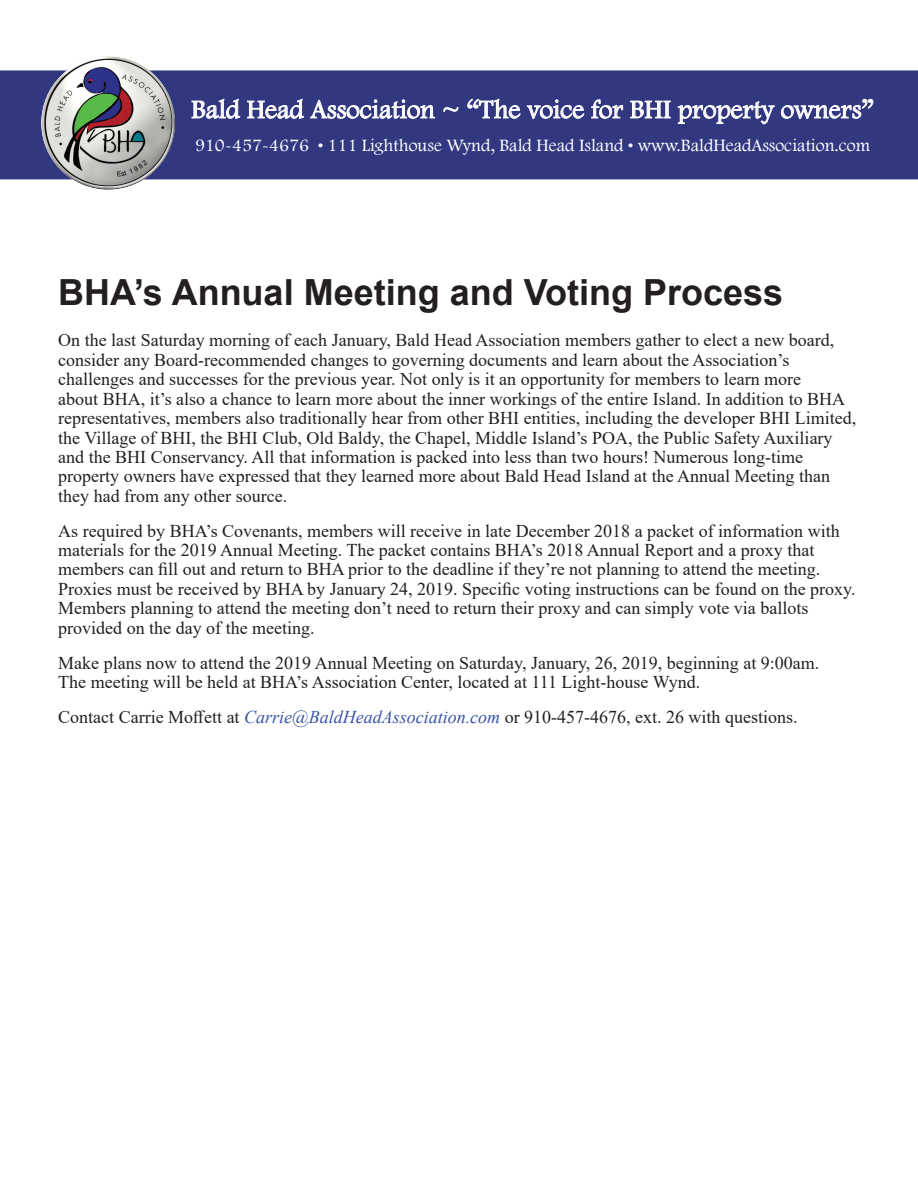
<style>
.page{position:relative;width:918px;height:1188px;background:#fff}
.page>*{position:absolute;margin:0;border:0;box-sizing:border-box;transform-origin:0 0}
.NEW_Text{font:700 36px "Arial";color:#231f20}
.t1{font:27px "Footlight MT Light";color:#fff}
.NEW_Text-2{font:18px/19.5px "Times New Roman";color:#231f20}
.t2{font:18px "Footlight MT Light";color:#fff}
.s1{font-style:italic;color:#3853a3}
</style>
<div class="page">
<div style="left:1px;top:71px;width:916px;height:108px;background:#313880"></div>
<div style="left:0;top:70px;width:918px;height:109px;border:2px solid #313880"></div>
<img style="left:41px;top:56px;width:134px;height:134px;border-radius:67px">
<svg style="left:192px;top:99px;width:48px;height:20px"></svg>
<svg style="left:247px;top:99px;width:57px;height:20px"></svg>
<svg style="left:310px;top:100px;width:125px;height:19px"></svg>
<svg style="left:444px;top:107px;width:14px;height:5px"></svg>
<svg style="left:467px;top:99px;width:53px;height:20px"></svg>
<svg style="left:527px;top:100px;width:57px;height:19px"></svg>
<svg style="left:591px;top:100px;width:32px;height:19px"></svg>
<svg style="left:630px;top:101px;width:41px;height:17px"></svg>
<svg style="left:678px;top:101px;width:97px;height:23px"></svg>
<svg style="left:781px;top:99px;width:92px;height:20px"></svg>
<p class="t1" style="left:191px;top:93px;width:684px">Bald Head Association ~ “The voice for BHI property owners”</p>
<p class="t2" style="left:195px;top:134px;width:677px">910-457-4676 • 111 Lighthouse Wynd, Bald Head Island • www.BaldHeadAssociation.com</p>
<p class="NEW_Text" style="left:58px;top:267px;width:726px">BHA’s Annual Meeting and Voting Process</p>
<p class="NEW_Text-2" style="left:58px;top:330px;width:799px">On the last Saturday morning of each January, Bald Head Association members gather to elect a new board, consider any Board-recommended changes to governing documents and learn about the Association’s challenges and successes for the previous year. Not only is it an opportunity for members to learn more<br>about BHA, it’s also a chance to learn more about the inner workings of the entire Island. In addition to BHA representatives, members also traditionally hear from other BHI entities, including the developer BHI Limited, the Village of BHI, the BHI Club, Old Baldy, the Chapel, Middle Island’s POA, the Public Safety Auxiliary and the BHI Conservancy. All that information is packed into less than two hours! Numerous long-time property owners have expressed that they learned more about Bald Head Island at the Annual Meeting than they had from any other source.</p>
<p class="NEW_Text-2" style="left:58px;top:520px;width:799px">As required by BHA’s Covenants, members will receive in late December 2018 a packet of information with materials for the 2019 Annual Meeting. The packet contains BHA’s 2018 Annual Report and a proxy that members can fill out and return to BHA prior to the deadline if they’re not planning to attend the meeting.<br>Proxies must be received by BHA by January 24, 2019. Specific voting instructions can be found on the proxy.<br>Members planning to attend the meeting don’t need to return their proxy and can simply vote via ballots provided on the day of the meeting.</p>
<p class="NEW_Text-2" style="left:58px;top:652px;width:763px">Make plans now to attend the 2019 Annual Meeting on Saturday, January, 26, 2019, beginning at 9:00am.<br>The meeting will be held at BHA’s Association Center, located at 111 Light-house Wynd.</p>
<p class="NEW_Text-2" style="left:58px;top:706px;width:741px">Contact Carrie Moffett at <span class="s1">Carrie@BaldHeadAssociation.com</span> or 910-457-4676, ext. 26 with questions.</p>
</div>
